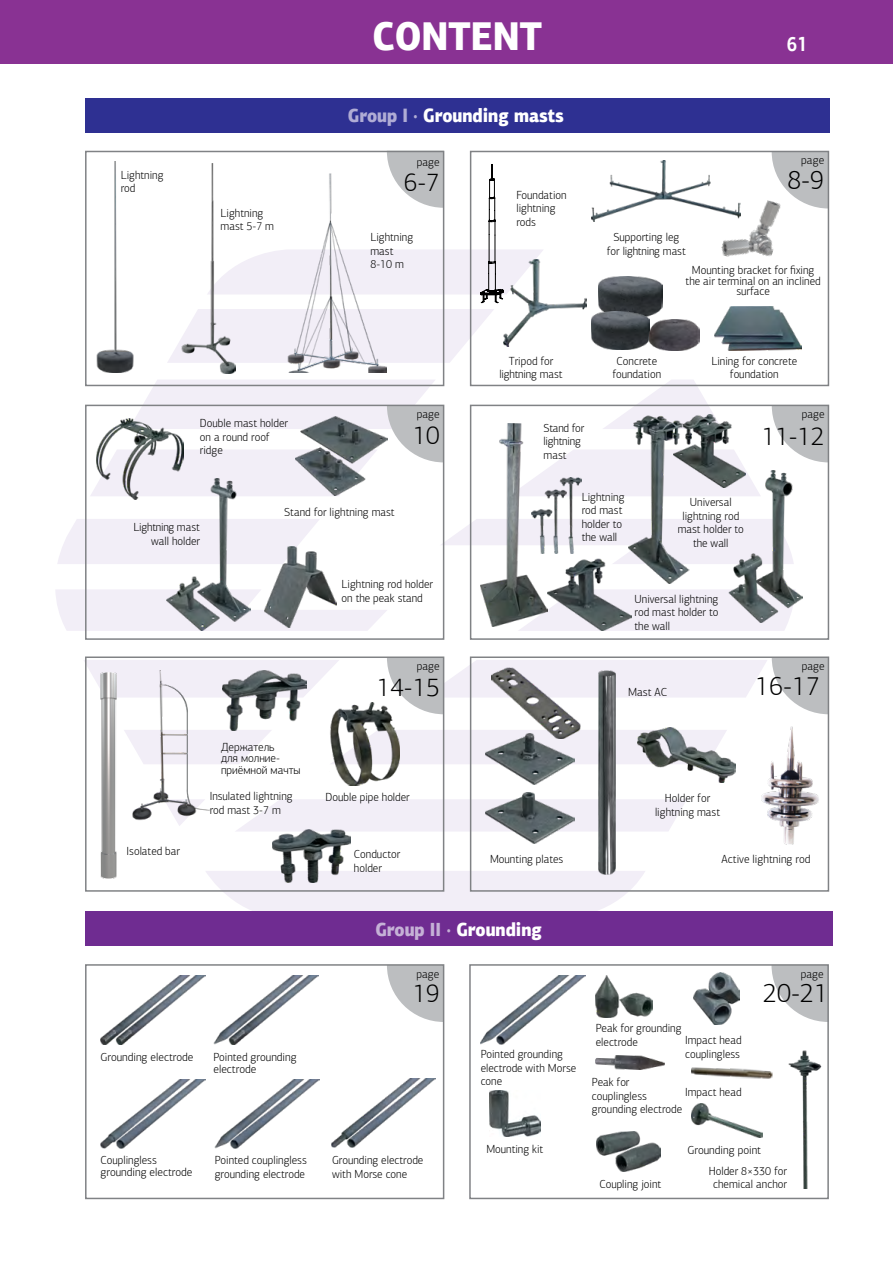
<style>
.page{position:relative;width:893px;height:1263px;background:#fff}
.page>*{position:absolute;margin:0;border:0;box-sizing:border-box;transform-origin:0 0}
.t1{font:900 40.2px "PF Agora Sans Pro";color:#fff;scale:.85 1}
.t2{font:300 27px "PF Agora Sans Pro";color:#000}
.t3{font:300 26.25px "PF Agora Sans Pro";color:#000}
.t4{font:700 21px "PF Agora Sans Pro";color:#fff;scale:.85 1}
.t5{font:900 19.35px "PF Agora Sans Pro";color:#fff;scale:.85 1}
.t6{font:900 19.05px "PF Agora Sans Pro";color:#fff;scale:.87 1}
.t7{font:300 11.7px/13.5px "PF Agora Sans Pro";color:#000;scale:.95 1}
.t8{font:300 11.7px/11.7px "PF Agora Sans Pro";color:#000}
.t9{font:300 11.7px/13.5px "PF Agora Sans Pro";letter-spacing:-.02em;color:#000;scale:.95 1}
.s1{font-size:19.05px;color:#b0acd5}
.s2{color:#b0acd5}
.s3{font-weight:300;color:#b0acd5}
.s4{color:#c5b1d6}
.s5{font-weight:300;color:#c5b1d6}
</style>
<div class="page">
<svg style="left:55px;top:249px;width:488px;height:577px"></svg>
<svg style="left:205px;top:379px;width:591px;height:532px"></svg>
<div style="left:0;top:0;width:893px;height:64px;background:#893293"></div>
<img style="left:167px;top:478px;width:83px;height:152px">
<img style="left:182px;top:164px;width:53px;height:209px">
<div style="left:85px;top:98px;width:744px;height:35px;background:#2e3092"></div>
<div style="left:85px;top:911px;width:747px;height:34px;background:#6f2c91"></div>
<svg style="left:772px;top:154px;width:54px;height:54px;background:#c6c7c9"></svg>
<div style="left:470px;top:151px;width:359px;height:235px;border:2px solid #808285"></div>
<svg style="left:387px;top:408px;width:54px;height:54px"></svg>
<svg style="left:387px;top:659px;width:54px;height:55px"></svg>
<svg style="left:772px;top:408px;width:54px;height:54px"></svg>
<svg style="left:772px;top:659px;width:54px;height:55px"></svg>
<div style="left:85px;top:405px;width:359px;height:235px;border:2px solid #808285"></div>
<div style="left:85px;top:656px;width:359px;height:236px;border:2px solid #808285"></div>
<div style="left:470px;top:405px;width:359px;height:235px;border:2px solid #808285"></div>
<div style="left:470px;top:656px;width:359px;height:236px;border:2px solid #808285"></div>
<svg style="left:387px;top:154px;width:54px;height:54px"></svg>
<div style="left:85px;top:151px;width:359px;height:235px;border:2px solid #808285"></div>
<svg style="left:387px;top:967px;width:54px;height:55px"></svg>
<div style="left:85px;top:964px;width:359px;height:235px;border:2px solid #808285"></div>
<svg style="left:771px;top:967px;width:55px;height:55px"></svg>
<div style="left:469px;top:964px;width:360px;height:235px;border:2px solid #808285"></div>
<img style="left:96px;top:161px;width:38px;height:211px">
<img style="left:286px;top:173px;width:101px;height:199px">
<img style="left:714px;top:306px;width:88px;height:44px">
<img style="left:721px;top:191px;width:66px;height:66px">
<img style="left:100px;top:673px;width:16px;height:205px">
<img style="left:598px;top:277px;width:64px;height:39px">
<img style="left:592px;top:312px;width:58px;height:37px">
<img style="left:649px;top:319px;width:50px;height:31px">
<img style="left:504px;top:259px;width:82px;height:88px">
<img style="left:592px;top:161px;width:148px;height:60px">
<img style="left:97px;top:418px;width:87px;height:82px">
<img style="left:264px;top:546px;width:73px;height:82px">
<img style="left:295px;top:416px;width:93px;height:79px">
<img style="left:481px;top:424px;width:66px;height:202px">
<img style="left:689px;top:414px;width:57px;height:74px">
<img style="left:729px;top:471px;width:74px;height:151px">
<img style="left:547px;top:559px;width:84px;height:71px">
<img style="left:628px;top:414px;width:61px;height:170px">
<img style="left:531px;top:478px;width:51px;height:75px">
<img style="left:223px;top:670px;width:83px;height:61px">
<img style="left:131px;top:670px;width:79px;height:151px">
<img style="left:329px;top:703px;width:71px;height:82px">
<img style="left:272px;top:829px;width:78px;height:53px">
<img style="left:492px;top:668px;width:89px;height:70px">
<img style="left:486px;top:733px;width:88px;height:52px">
<img style="left:486px;top:792px;width:88px;height:51px">
<img style="left:637px;top:728px;width:99px;height:55px">
<img style="left:598px;top:670px;width:17px;height:204px">
<img style="left:760px;top:723px;width:59px;height:123px">
<img style="left:213px;top:975px;width:105px;height:69px">
<img style="left:100px;top:975px;width:105px;height:69px">
<img style="left:100px;top:1079px;width:105px;height:69px">
<img style="left:215px;top:1079px;width:105px;height:69px">
<img style="left:331px;top:1078px;width:105px;height:69px">
<img style="left:596px;top:1132px;width:64px;height:39px">
<img style="left:691px;top:1067px;width:82px;height:12px">
<img style="left:481px;top:975px;width:104px;height:69px">
<img style="left:596px;top:975px;width:56px;height:42px">
<img style="left:489px;top:1091px;width:51px;height:45px">
<img style="left:694px;top:972px;width:46px;height:53px">
<img style="left:692px;top:1104px;width:71px;height:34px">
<img style="left:788px;top:1050px;width:34px;height:138px">
<img style="left:596px;top:1055px;width:69px;height:15px">
<svg style="left:480px;top:164px;width:24px;height:139px"></svg>
<p class="t7" style="left:121px;top:168px;width:47px">Lightning rod</p>
<p class="t7" style="left:221px;top:206px;width:58px">Lightning mast 5-7 m</p>
<p class="t7" style="left:200px;top:416px;width:94px">Double mast holder on a round roof ridge</p>
<h1 class="t1" style="left:372px;top:10px;width:201px">CONTENT</h1>
<h3 class="t5" style="left:348px;top:103px;width:256px"><span class="s1">Group</span> <span class="s2">I</span> <span class="s3">•</span> Grounding masts</h3>
<p class="t8" style="left:417px;top:156px;width:24px">page</p>
<h3 class="t3" style="left:404px;top:167px;width:37px">6-7</h3>
<p class="t7" style="left:370px;top:231px;width:47px">Lightning mast<br>8-10 m</p>
<p class="t8" style="left:417px;top:409px;width:24px">page</p>
<p class="t7" style="left:516px;top:188px;width:54px">Foundation lightning rods</p>
<p class="t7" style="left:500px;top:354px;width:68px;text-align:center">Tripod for lightning mast</p>
<h3 class="t4" style="left:787px;top:31px;width:26px">61</h3>
<p class="t8" style="left:801px;top:155px;width:24px">page</p>
<p class="t7" style="left:607px;top:231px;width:85px;text-align:center">Supporting leg for lightning mast</p>
<h2 class="t2" style="left:787px;top:164px;width:38px">8-9</h2>
<p class="t7" style="left:612px;top:354px;width:53px;text-align:center">Concrete foundation</p>
<p class="t7" style="left:686px;top:265px;width:144px;line-height:10.5px;text-align:center">Mounting bracket for fixing the air terminal on an inclined surface</p>
<p class="t7" style="left:711px;top:354px;width:92px;text-align:center">Lining for concrete foundation</p>
<p class="t8" style="left:802px;top:409px;width:24px">page</p>
<p class="t9" style="left:543px;top:421px;width:44px">Stand for lightning mast</p>
<h3 class="t3" style="left:413px;top:420px;width:29px">10</h3>
<h3 class="t3" style="left:762px;top:421px;width:64px">11-12</h3>
<p class="t7" style="left:133px;top:520px;width:71px;text-align:right">Lightning mast wall holder</p>
<p class="t7" style="left:284px;top:505px;width:118px">Stand for lightning mast</p>
<p class="t7" style="left:342px;top:578px;width:98px">Lightning rod holder on the peak stand</p>
<p class="t8" style="left:417px;top:660px;width:24px">page</p>
<h3 class="t3" style="left:377px;top:672px;width:64px">14-15</h3>
<p class="t7" style="left:582px;top:490px;width:47px">Lightning rod mast holder to the wall</p>
<p class="t7" style="left:678px;top:495px;width:71px;text-align:center">Universal lightning rod mast holder to the wall</p>
<p class="t7" style="left:635px;top:592px;width:90px;text-align:justify">Universal lightning rod mast holder to the wall</p>
<p class="t8" style="left:628px;top:686px;width:41px">Mast AC</p>
<p class="t8" style="left:802px;top:660px;width:24px">page</p>
<h2 class="t2" style="left:755px;top:670px;width:66px">16-17</h2>
<p class="t7" style="left:127px;top:844px;width:58px">Isolated bar</p>
<p class="t8" style="left:221px;top:741px;width:81px">Держатель<br>для молние&shy;приёмной мачты</p>
<p class="t7" style="left:210px;top:790px;width:89px">Insulated lightning rod mast 3-7 m</p>
<p class="t7" style="left:326px;top:790px;width:90px">Double pipe holder</p>
<p class="t7" style="left:655px;top:792px;width:70px;text-align:center">Holder for lightning mast</p>
<p class="t7" style="left:354px;top:847px;width:50px">Conductor holder</p>
<p class="t7" style="left:490px;top:852px;width:79px">Mounting plates</p>
<p class="t8" style="left:721px;top:853px;width:91px">Active lightning rod</p>
<p class="t8" style="left:100px;top:1051px;width:94px">Grounding electrode</p>
<p class="t7" style="left:213px;top:1051px;width:89px;line-height:11.7px">Pointed grounding electrode</p>
<h3 class="t6" style="left:375px;top:917px;width:193px"><span class="s4">Group II</span> <span class="s5">•</span> Grounding</h3>
<p class="t8" style="left:416px;top:968px;width:24px">page</p>
<h3 class="t3" style="left:413px;top:978px;width:29px">19</h3>
<p class="t7" style="left:481px;top:1047px;width:102px">Pointed grounding electrode with Morse cone</p>
<p class="t7" style="left:596px;top:1022px;width:92px">Peak for grounding electrode</p>
<p class="t7" style="left:592px;top:1075px;width:96px">Peak for couplingless grounding electrode</p>
<p class="t7" style="left:685px;top:1033px;width:61px">Impact head couplingless</p>
<p class="t7" style="left:685px;top:1085px;width:61px">Impact head</p>
<p class="t8" style="left:801px;top:968px;width:24px">page</p>
<h2 class="t2" style="left:763px;top:977px;width:66px">20-21</h2>
<p class="t7" style="left:100px;top:1154px;width:98px;line-height:11.7px">Couplingless grounding electrode</p>
<p class="t7" style="left:215px;top:1153px;width:98px">Pointed couplingless grounding electrode</p>
<p class="t7" style="left:332px;top:1153px;width:97px">Grounding electrode with Morse cone</p>
<p class="t7" style="left:486px;top:1142px;width:61px">Mounting kit</p>
<p class="t7" style="left:599px;top:1177px;width:67px">Coupling joint</p>
<p class="t8" style="left:687px;top:1144px;width:75px">Grounding point</p>
<p class="t7" style="left:709px;top:1164px;width:84px;text-align:center">Holder 8×330 for chemical anchor</p>
</div>
